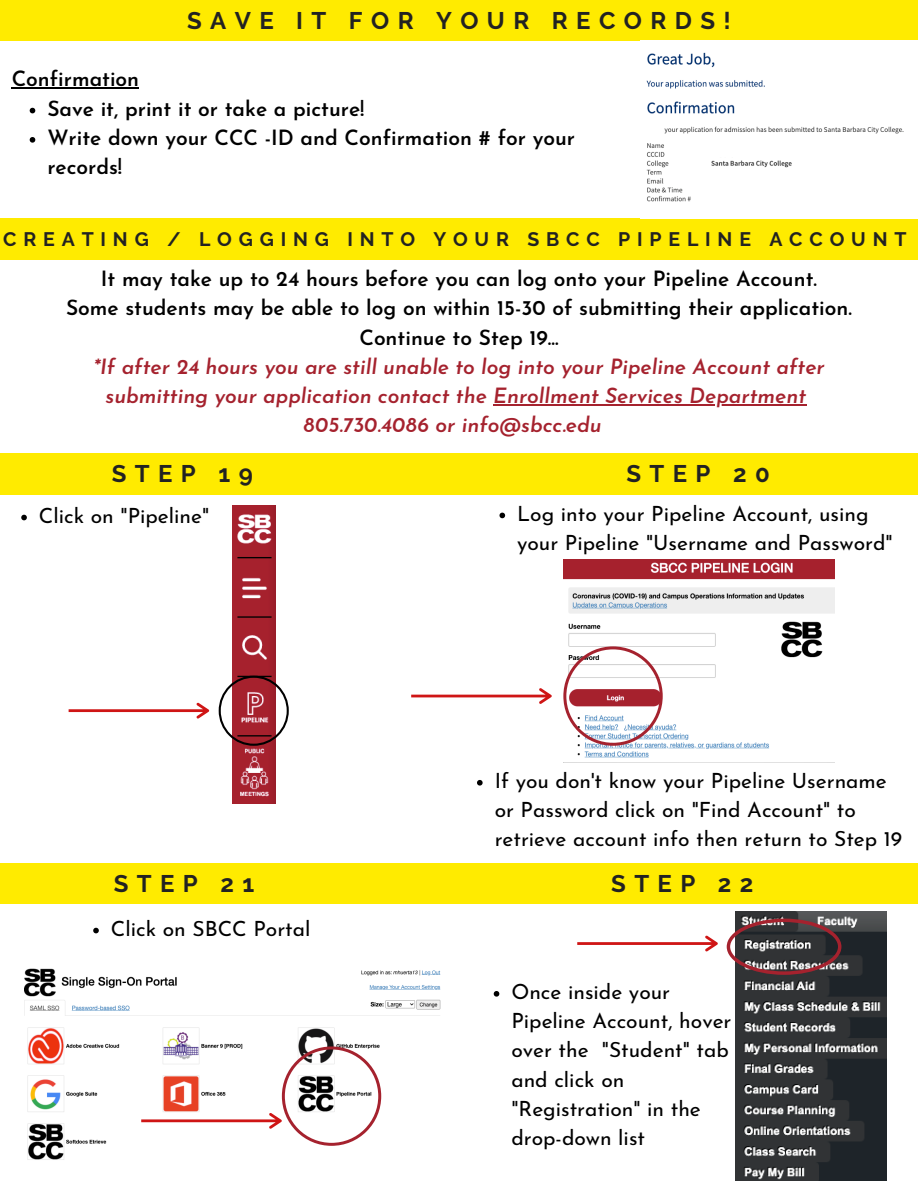
<style>
.page{position:relative;width:918px;height:1188px;background:#fff}
.page>*{position:absolute;margin:0;border:0;box-sizing:border-box;transform-origin:0 0}
.t1{font:700 24px "Raleway";letter-spacing:.35em;color:#222}
.t2{font:21px/29.2px "Josefin Sans";color:#000}
.t3{font:600 21px/29.2px "Josefin Sans";color:#000}
.t4{font:italic 600 21px/29.2px "Josefin Sans";color:#a5222e;text-align:center}
.t5{font:700 19.5px "Raleway";letter-spacing:.35em;color:#222}
</style>
<div class="page">
<div style="left:0;top:0;width:918px;height:41px;background:#ffeb00"></div>
<div style="left:0;top:219px;width:918px;height:40px;background:#ffeb00"></div>
<div style="left:0;top:454px;width:918px;height:40px;background:#ffeb00"></div>
<div style="left:0;top:863px;width:918px;height:41px;background:#ffeb00"></div>
<img style="left:646px;top:52px;width:258px;height:150px">
<div style="left:717px;top:51px;width:68px;height:22px;background:#fff"></div>
<div style="left:710px;top:141px;width:69px;height:16px;background:#fff"></div>
<div style="left:708px;top:169px;width:90px;height:33px;background:#fff"></div>
<div style="left:632px;top:126px;width:31px;height:8px;background:#fff"></div>
<img style="left:233px;top:506px;width:42px;height:298px">
<svg style="left:219px;top:676px;width:70px;height:70px"></svg>
<svg style="left:69px;top:703px;width:140px;height:16px"></svg>
<svg style="left:30px;top:108px;width:5px;height:5px"></svg>
<svg style="left:30px;top:137px;width:5px;height:6px"></svg>
<hr style="left:12px;top:88px;width:127px;height:1px;background:#000">
<hr style="left:493px;top:404px;width:313px;height:1px;background:#a5222e">
<svg style="left:21px;top:515px;width:6px;height:5px"></svg>
<svg style="left:500px;top:513px;width:5px;height:5px"></svg>
<img style="left:563px;top:560px;width:271px;height:198px">
<svg style="left:563px;top:646px;width:100px;height:100px"></svg>
<svg style="left:411px;top:688px;width:141px;height:16px"></svg>
<svg style="left:477px;top:780px;width:6px;height:6px"></svg>
<img style="left:24px;top:968px;width:417px;height:192px">
<svg style="left:93px;top:928px;width:6px;height:5px"></svg>
<svg style="left:141px;top:1046px;width:240px;height:100px"></svg>
<svg style="left:494px;top:991px;width:5px;height:6px"></svg>
<img style="left:736px;top:912px;width:150px;height:269px">
<svg style="left:727px;top:919px;width:114px;height:56px;background:#655457"></svg>
<svg style="left:577px;top:935px;width:141px;height:16px"></svg>
<p class="t3" style="left:12px;top:67px;width:129px">Confirmation</p>
<p class="t1" style="left:187px;top:6px;width:545px">SAVE IT FOR YOUR RECORDS!</p>
<p class="t3" style="left:47px;top:96px;width:319px">Save it, print it or take a picture!</p>
<p class="t3" style="left:47px;top:125px;width:529px">Write down your CCC -ID and Confirmation # for your records!</p>
<p class="t5" style="left:3px;top:227px;width:905px">CREATING / LOGGING INTO YOUR SBCC PIPELINE ACCOUNT</p>
<p class="t3" style="left:101px;top:266px;width:718px">It may take up to 24 hours before you can log onto your Pipeline Account.</p>
<p class="t3" style="left:66px;top:296px;width:787px">Some students may be able to log on within 15-30 of submitting their application.</p>
<p class="t3" style="left:359px;top:325px;width:201px">Continue to Step 19...</p>
<p class="t4" style="left:93px;top:354px;width:733px">*If after 24 hours you are still unable to log into your Pipeline Account after submitting your application contact the Enrollment Services Department</p>
<p class="t4" style="left:303px;top:413px;width:300px">805.730.4086 or info@sbcc.edu</p>
<p class="t1" style="left:112px;top:460px;width:143px">STEP 19</p>
<p class="t1" style="left:626px;top:460px;width:145px">STEP 20</p>
<p class="t2" style="left:39px;top:503px;width:172px">Click on "Pipeline"</p>
<p class="t2" style="left:517px;top:501px;width:377px">Log into your Pipeline Account, using your Pipeline "Username and Password"</p>
<p class="t2" style="left:495px;top:768px;width:409px">If you don't know your Pipeline Username or Password click on "Find Account" to retrieve account info then return to Step 19</p>
<p class="t1" style="left:114px;top:869px;width:142px">STEP 21</p>
<p class="t1" style="left:611px;top:869px;width:144px">STEP 22</p>
<p class="t2" style="left:111px;top:916px;width:201px">Click on SBCC Portal</p>
<p class="t2" style="left:511px;top:979px;width:222px">Once inside your<br>Pipeline Account, hover over the "Student" tab and click on</p>
<p class="t2" style="left:511px;top:1096px;width:191px">"Registration" in the drop-down list</p>
</div>
